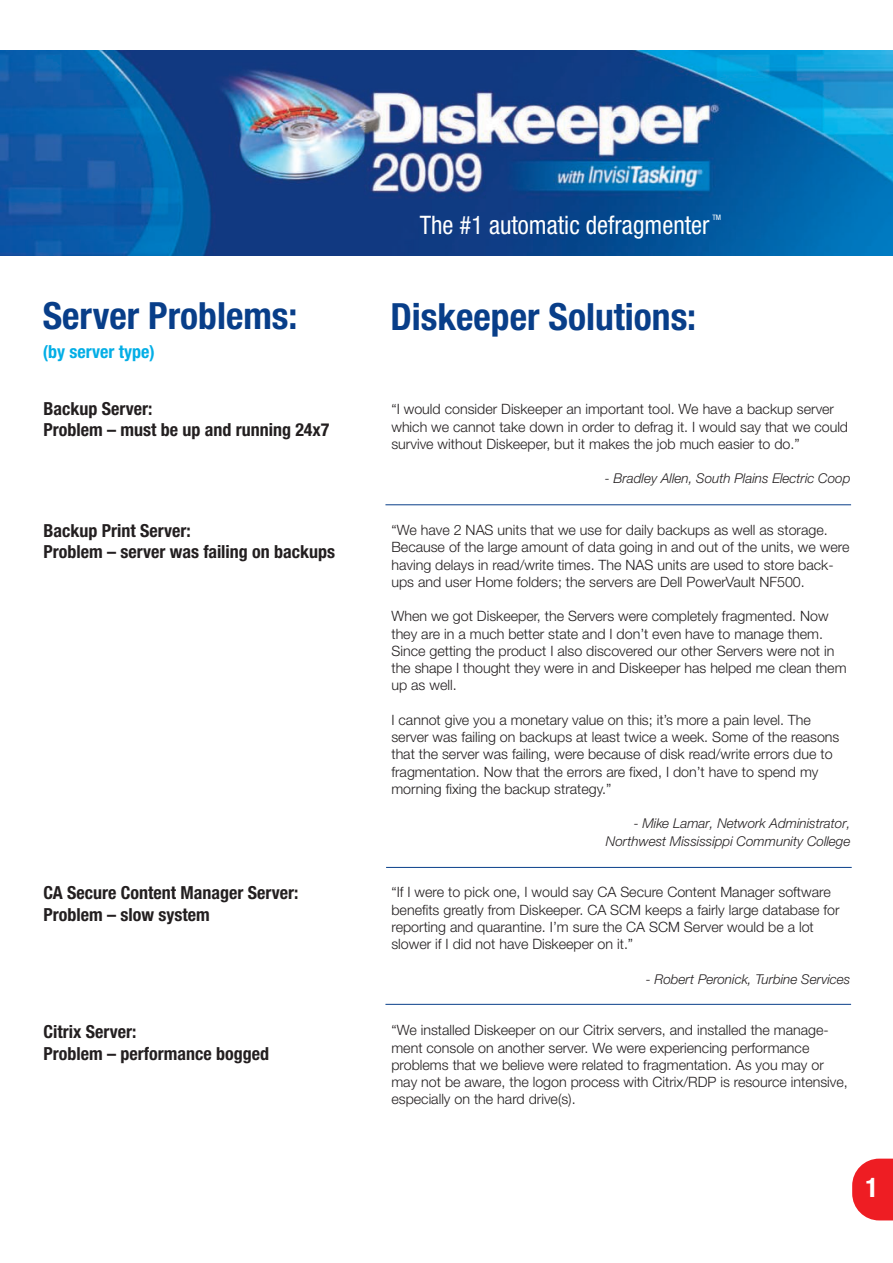
<style>
.page{position:relative;width:893px;height:1263px;background:#fff}
.page>*{position:absolute;margin:0;border:0;box-sizing:border-box;transform-origin:0 0}
.t1{font:700 condensed 37.5px "Helvetica Neue LT Std";color:#083e89}
.t2{font:700 condensed 27px "Helvetica Neue LT Std";color:#fff}
.t3{font:condensed 25.5px "Helvetica Neue LT Std";color:#fff}
.t4{font:700 condensed 18px/21.6px "Helvetica Neue LT Std";color:#231f20}
.t5{font:700 condensed 18px "Helvetica Neue LT Std";color:#03aee6}
.t6{font:300 14.25px/17.2px "Helvetica Neue";color:#231f20}
.t7{font:italic 300 13.5px/17.2px "Helvetica Neue";color:#231f20;text-align:right}
.t8{font:condensed 7.5px "Helvetica Neue LT Std";color:#fff}
</style>
<div class="page">
<img style="left:0;top:50px;width:893px;height:206px">
<svg style="left:852px;top:1158px;width:41px;height:62px;background:#f03b40"></svg>
<hr style="left:385px;top:504px;width:466px;height:1px;background:#083e89">
<hr style="left:386px;top:867px;width:466px;height:1px;background:#083e89">
<hr style="left:385px;top:1004px;width:466px;height:1px;background:#083e89">
<h1 class="t1" style="left:43px;top:303px;width:256px">Server Problems:</h1>
<p class="t5" style="left:43px;top:345px;width:113px">(by server type)</p>
<p class="t4" style="left:44px;top:399px;width:288px">Backup Server:<br>Problem – must be up and running 24x7</p>
<p class="t4" style="left:44px;top:521px;width:293px">Backup Print Server:<br>Problem – server was failing on backups</p>
<p class="t4" style="left:44px;top:884px;width:256px">CA Secure Content Manager Server:<br>Problem – slow system</p>
<p class="t4" style="left:44px;top:1022px;width:227px">Citrix Server:<br>Problem – performance bogged</p>
<h3 class="t3" style="left:420px;top:216px;width:291px">The #1 automatic defragmenter</h3>
<p class="t8" style="left:712px;top:214px;width:10px">TM</p>
<h1 class="t1" style="left:390px;top:303px;width:307px">Diskeeper Solutions:</h1>
<p class="t6" style="left:391px;top:400px;width:458px">“I would consider Diskeeper an important tool. We have a backup server which we cannot take down in order to defrag it. I would say that we could survive without Diskeeper, but it makes the job much easier to do.”</p>
<p class="t7" style="left:605px;top:471px;width:247px">- Bradley Allen, South Plains Electric Coop</p>
<p class="t6" style="left:391px;top:521px;width:460px">“We have 2 NAS units that we use for daily backups as well as storage.<br>Because of the large amount of data going in and out of the units, we were having delays in read/write times. The NAS units are used to store back&shy;ups and user Home folders; the servers are Dell PowerVault NF500.</p>
<p class="t6" style="left:391px;top:607px;width:457px">When we got Diskeeper, the Servers were completely fragmented. Now they are in a much better state and I don’t even have to manage them.<br>Since getting the product I also discovered our other Servers were not in the shape I thought they were in and Diskeeper has helped me clean them up as well.</p>
<p class="t6" style="left:391px;top:711px;width:449px">I cannot give you a monetary value on this; it’s more a pain level. The server was failing on backups at least twice a week. Some of the reasons that the server was failing, were because of disk read/write errors due to fragmentation. Now that the errors are fixed, I don’t have to spend my morning fixing the backup strategy.”</p>
<p class="t7" style="left:606px;top:816px;width:246px">- Mike Lamar, Network Administrator,<br>Northwest Mississippi Community College</p>
<p class="t6" style="left:391px;top:883px;width:450px">“If I were to pick one, I would say CA Secure Content Manager software benefits greatly from Diskeeper. CA SCM keeps a fairly large database for reporting and quarantine. I’m sure the CA SCM Server would be a lot slower if I did not have Diskeeper on it.”</p>
<p class="t7" style="left:646px;top:971px;width:206px">- Robert Peronick, Turbine Services</p>
<p class="t6" style="left:391px;top:1021px;width:458px">“We installed Diskeeper on our Citrix servers, and installed the manage&shy;ment console on another server. We were experiencing performance problems that we believe were related to fragmentation. As you may or may not be aware, the logon process with Citrix/RDP is resource intensive, especially on the hard drive(s).</p>
<h2 class="t2" style="left:865px;top:1178px;width:14px">1</h2>
</div>
